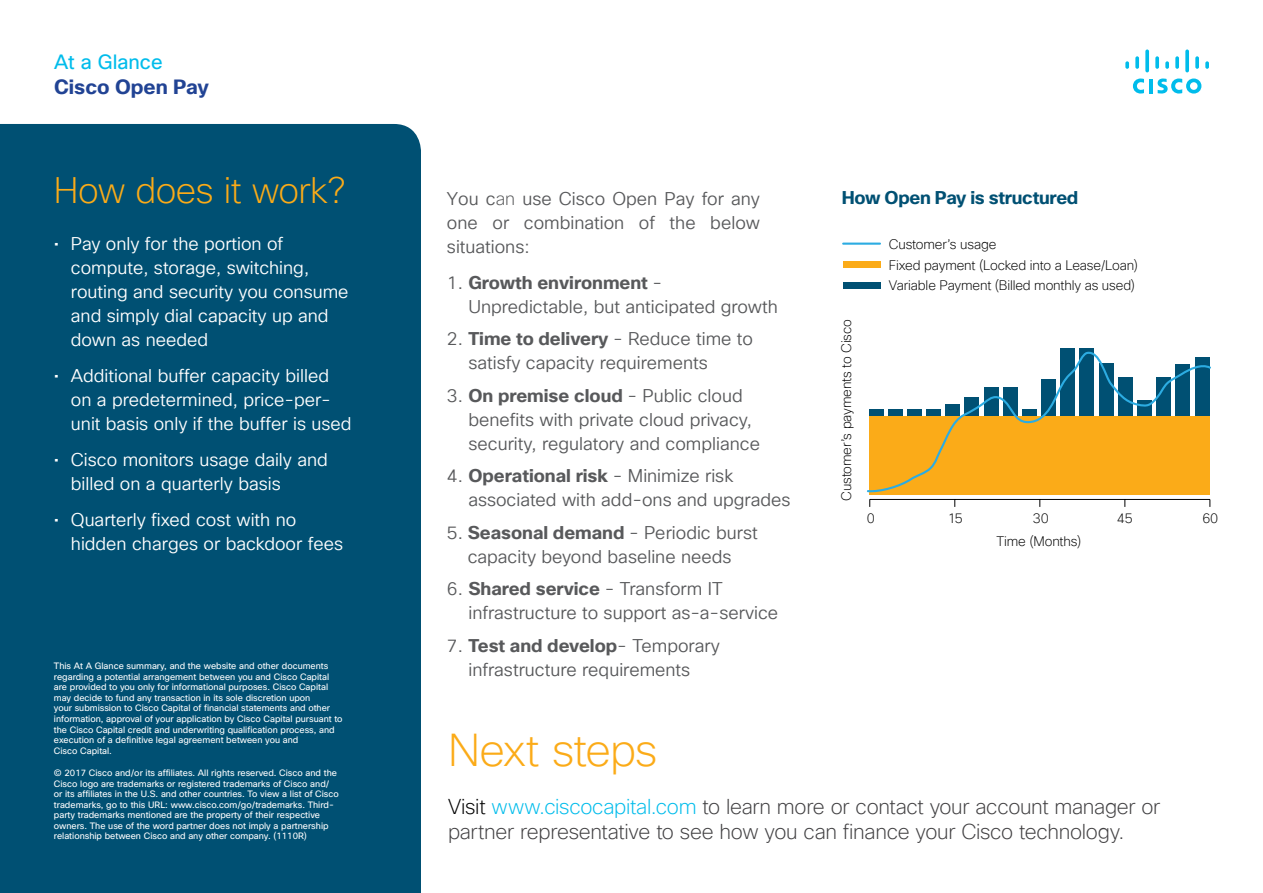
<style>
.page{position:relative;width:1263px;height:893px;background:#fff}
.page>*{position:absolute;margin:0;border:0;box-sizing:border-box;transform-origin:0 0}
.Subhead1_Orange{font:200 45px "Cisco Sans TT";letter-spacing:-.02em;color:#fbab18}
.Subhead1_Orange-2{font:200 36px "Cisco Sans TT";letter-spacing:-.015em;color:#fbab18}
.Intro{font:200 21px/25.5px "Cisco Sans TT";letter-spacing:-.015em;color:#414042}
.t1{font:700 20.1px "Cisco Sans TT";color:#214394}
.t2{font:20.1px "Cisco Sans";color:#00bceb}
.Body{font:18px/24px "Cisco Sans TT Light";color:#58595b}
.t3{font:18px/24px "Cisco Sans TT Light";color:#fff}
.Subhead4_Blue{font:700 18px "Cisco Sans";letter-spacing:-.015em;color:#005073}
.t4{font:200 13.5px "Cisco Sans TT";letter-spacing:-.01em;color:#000}
.t5{font:9px/10.5px "Cisco Sans";color:#fff}
.s1{font-family:"Cisco Sans";font-weight:200}
.s2{font-family:"Cisco Sans TT";font-weight:700}
.s3{color:#000}
.s4{color:#00bceb}
</style>
<div class="page">
<hr style="left:1149px;top:79px;width:4px;height:14px;background:#00bceb">
<svg style="left:1133px;top:79px;width:11px;height:15px"></svg>
<svg style="left:1157px;top:79px;width:44px;height:15px"></svg>
<svg style="left:1125px;top:61px;width:4px;height:8px"></svg>
<svg style="left:1135px;top:56px;width:4px;height:13px"></svg>
<svg style="left:1145px;top:50px;width:4px;height:22px"></svg>
<svg style="left:1155px;top:56px;width:4px;height:13px"></svg>
<svg style="left:1165px;top:61px;width:4px;height:8px"></svg>
<svg style="left:1175px;top:56px;width:4px;height:13px"></svg>
<svg style="left:1185px;top:50px;width:4px;height:22px"></svg>
<svg style="left:1195px;top:56px;width:4px;height:13px"></svg>
<svg style="left:1205px;top:61px;width:4px;height:8px"></svg>
<div style="left:0;top:124px;width:421px;height:769px;background:#005073"></div>
<div style="left:843px;top:261px;width:38px;height:7px;background:#fbab18"></div>
<div style="left:843px;top:282px;width:38px;height:7px;background:#005073"></div>
<svg style="left:867px;top:348px;width:344px;height:145px"></svg>
<hr style="left:843px;top:243px;width:37px;height:2px;background:#2cace2">
<hr style="left:870px;top:499px;width:340px;height:1px;background:#000">
<h3 class="t2" style="left:54px;top:49px;width:110px">At a Glance</h3>
<h3 class="t1" style="left:54px;top:74px;width:157px">Cisco Open Pay</h3>
<p class="Subhead1_Orange-2" style="left:54px;top:168px;width:293px">How does it work?</p>
<p class="t3" style="left:71px;top:232px;width:279px;text-indent:-17px">• Pay only for the portion of compute, storage, switching, routing and security you consume and simply dial capacity up and down as needed</p>
<p class="t3" style="left:71px;top:364px;width:282px;text-indent:-17px">• Additional buffer capacity billed on a predetermined, price-per&shy;unit basis only if the buffer is used</p>
<p class="t3" style="left:71px;top:448px;width:258px;text-indent:-17px">• Cisco monitors usage daily and billed on a quarterly basis</p>
<p class="t3" style="left:71px;top:508px;width:274px;text-indent:-17px">• Quarterly fixed cost with no hidden charges or backdoor fees</p>
<p class="t5" style="left:54px;top:661px;width:290px">This At A Glance summary, and the website and other documents regarding a potential arrangement between you and Cisco Capital are provided to you only for informational purposes. Cisco Capital may decide to fund any transaction in its sole discretion upon<br>your submission to Cisco Capital of financial statements and other information, approval of your application by Cisco Capital pursuant to the Cisco Capital credit and underwriting qualification process, and execution of a definitive legal agreement between you and<br>Cisco Capital.</p>
<p class="t5" style="left:54px;top:768px;width:286px">© 2017 Cisco and/or its affiliates. All rights reserved. Cisco and the Cisco logo are trademarks or registered trademarks of Cisco and/ or its affiliates in the U.S. and other countries. To view a list of Cisco trademarks, go to this URL: www.cisco.com/go/trademarks. Third&shy;party trademarks mentioned are the property of their respective owners. The use of the word partner does not imply a partnership relationship between Cisco and any other company. (1110R)</p>
<p class="Body" style="left:447px;top:187px;width:315px;text-align:justify">You c<span class="s1">an</span> use Cisco Open Pay for any one or combination of the below situations:</p>
<p class="Body" style="left:468px;top:271px;width:311px;text-indent:-21px">1. <span class="s2">Growth environment</span> -<br>Unpredictable, but anticipated growth</p>
<p class="Body" style="left:468px;top:327px;width:286px;text-indent:-21px">2. <span class="s2">Time to delivery</span> - Reduce time to satisfy capacity requirements</p>
<p class="Body" style="left:468px;top:384px;width:293px;text-indent:-21px">3. <span class="s2">On premise cloud</span> - Public cloud benefits with private cloud privacy, security, regulatory and compliance</p>
<p class="Body" style="left:468px;top:464px;width:324px;text-indent:-21px">4. <span class="s2">Operational risk</span> - Minimize risk associated with add-ons and upgrades</p>
<p class="Body" style="left:447px;top:521px;width:312px;text-align:center">5. <span class="s2">Seasonal demand</span> - Periodic burst capacity beyond baseline needs</p>
<p class="Body" style="left:468px;top:577px;width:311px;text-indent:-21px">6. <span class="s2">Shared service</span> - Transform IT infrastructure to support as-a-service</p>
<p class="Body" style="left:447px;top:634px;width:274px;text-align:center">7. <span class="s2">Test and develop</span>- Temporary infrastructure requirements</p>
<p class="Subhead4_Blue" style="left:842px;top:186px;width:238px">How Open Pay is structured</p>
<p class="t4" style="left:838px;top:501px;width:183px;rotate:-90deg">Customer’s payments to Cisco</p>
<p class="t4" style="left:889px;top:236px;width:109px">Customer’s usage</p>
<p class="t4" style="left:889px;top:256px;width:251px">Fixed payment (Locked into a Lease/Loan)</p>
<p class="t4" style="left:889px;top:277px;width:248px">Variable Payment (Billed monthly as used)</p>
<p class="t4" style="left:867px;top:510px;width:10px">0</p>
<p class="t4" style="left:948px;top:510px;width:17px">15</p>
<p class="t4" style="left:1033px;top:510px;width:17px">30</p>
<p class="t4" style="left:1117px;top:510px;width:18px">45</p>
<p class="t4" style="left:1202px;top:510px;width:17px">60</p>
<p class="t4" style="left:996px;top:532px;width:86px">Time (Months)</p>
<p class="Subhead1_Orange" style="left:448px;top:721px;width:211px">Next steps</p>
<p class="Intro" style="left:448px;top:793px;width:714px"><span class="s3">Visit</span> <span class="s4">www.ciscocapital.com</span> to learn more or contact your account manager or partner representative to see how you can finance your Cisco technology.</p>
</div>
